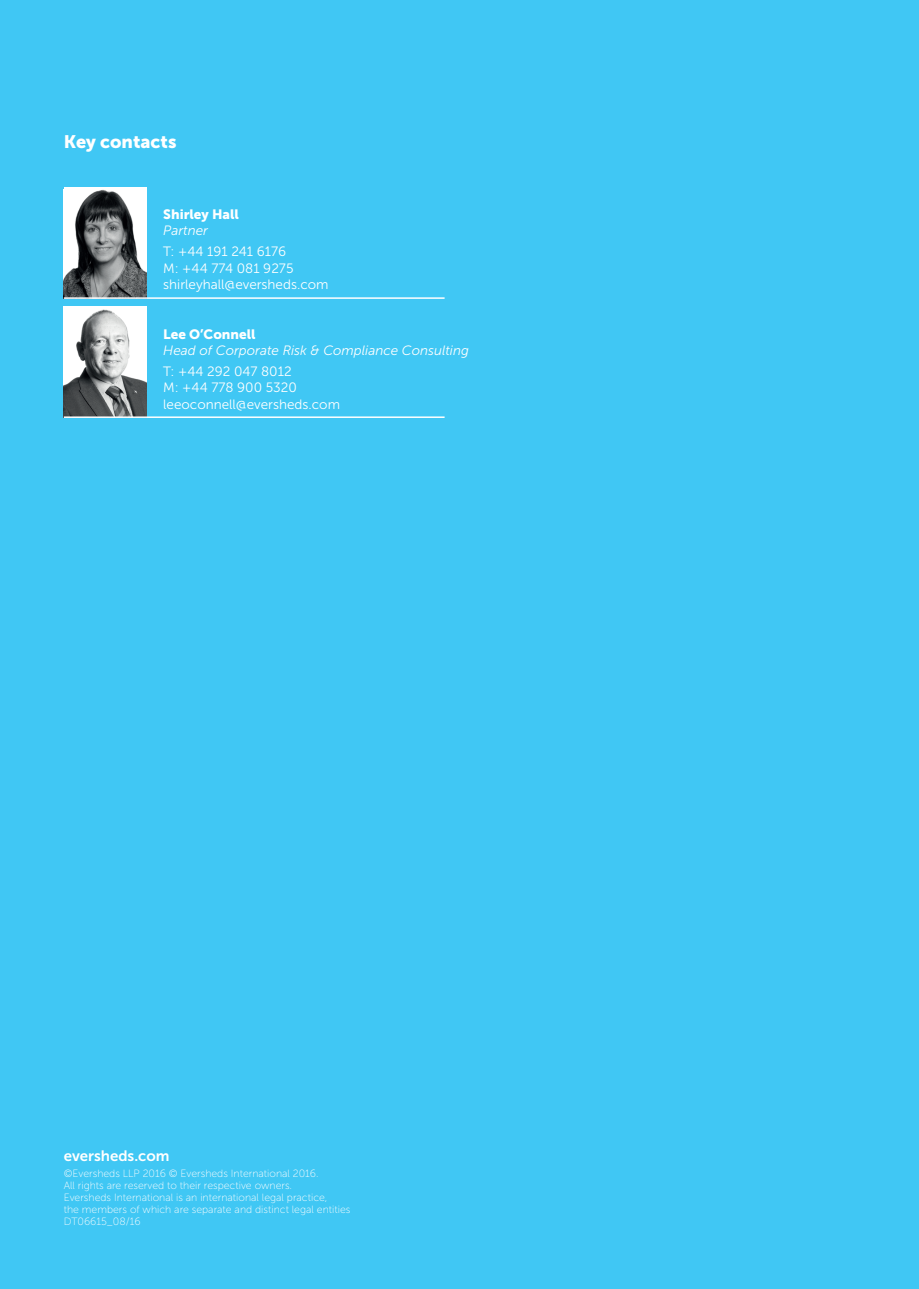
<style>
.page{position:relative;width:919px;height:1289px;background:#fff}
.page>*{position:absolute;margin:0;border:0;box-sizing:border-box;transform-origin:0 0}
.t1{font:18px "Museo Sans 900";color:#fff}
.t2{font:15px "Museo Sans 700";color:#fff}
.t3{font:13.5px/16.5px "Museo Sans 300";color:#fff}
.t4{font:italic 13.5px "Museo Sans 300";color:#fff}
.t5{font:13.5px "Museo Sans 900";color:#fff}
.t6{font:10.5px/12px "Museo Sans 100";color:#fff}
</style>
<div class="page">
<div style="left:0;top:0;width:918px;height:1288px;background:#40c7f4"></div>
<img style="left:64px;top:189px;width:82px;height:108px">
<hr style="left:64px;top:297px;width:380px;height:2px;background:#fff">
<img style="left:64px;top:306px;width:82px;height:110px">
<hr style="left:64px;top:416px;width:380px;height:2px;background:#fff">
<h1 class="t1" style="left:64px;top:131px;width:114px">Key contacts</h1>
<p class="t5" style="left:163px;top:206px;width:77px">Shirley Hall</p>
<p class="t4" style="left:163px;top:223px;width:46px">Partner</p>
<p class="t3" style="left:163px;top:243px;width:167px">T: +44 191 241 6176<br>M: +44 774 081 9275 shirleyhall@eversheds.com</p>
<p class="t5" style="left:163px;top:326px;width:94px">Lee O’Connell</p>
<p class="t4" style="left:163px;top:343px;width:307px">Head of Corporate Risk &amp; Compliance Consulting</p>
<p class="t3" style="left:163px;top:363px;width:178px">T: +44 292 047 8012<br>M: +44 778 900 5320 leeoconnell@eversheds.com</p>
<h2 class="t2" style="left:64px;top:1147px;width:107px">eversheds.com</h2>
<p class="t6" style="left:64px;top:1167px;width:288px">©Eversheds LLP 2016 © Eversheds International 2016.<br>All rights are reserved to their respective owners.<br>Eversheds International is an international legal practice,<br>the members of which are separate and distinct legal entities DT06615_08/16</p>
</div>
